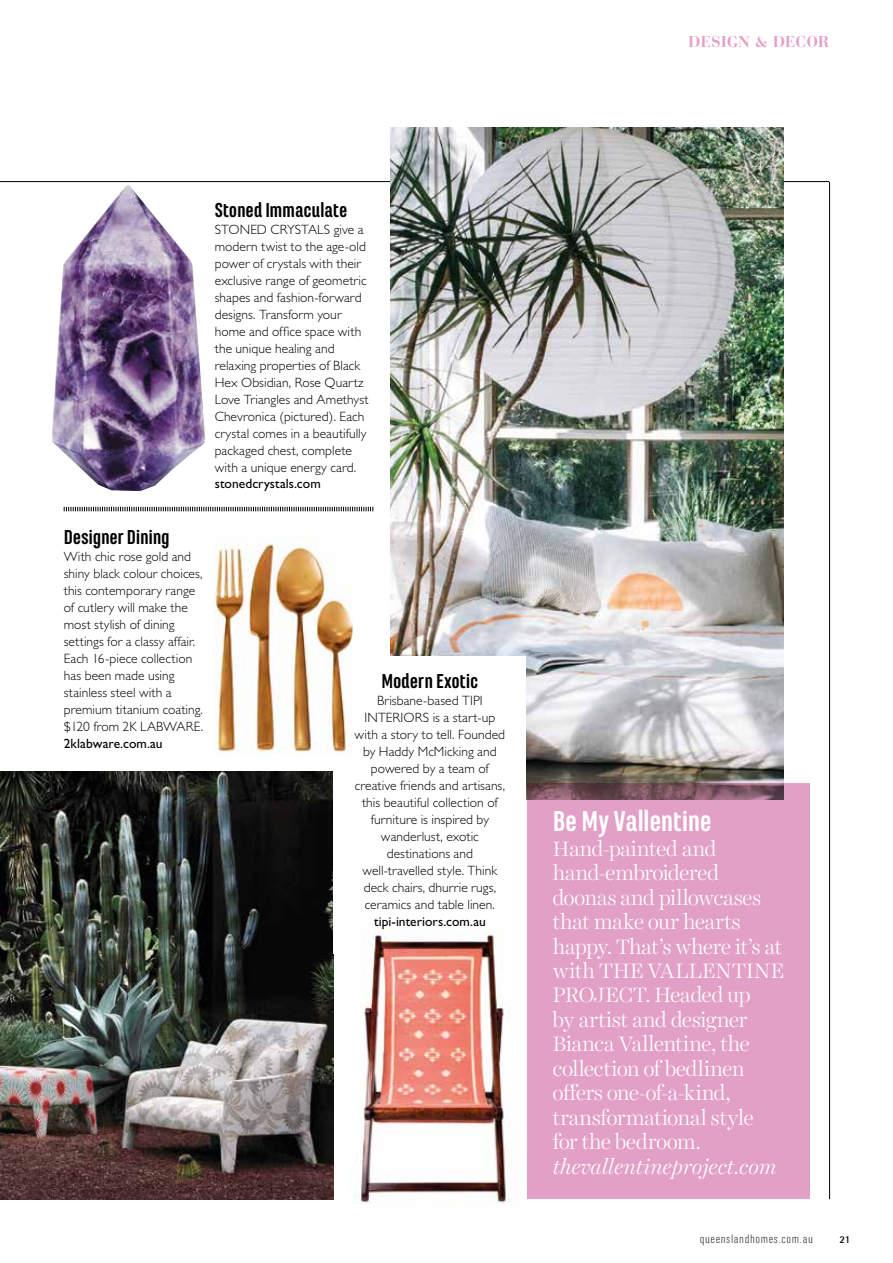
<style>
.page{position:relative;width:893px;height:1263px;background:#fff}
.page>*{position:absolute;margin:0;border:0;box-sizing:border-box;transform-origin:0 0}
.t1{font:700 30px "Marianina FY";letter-spacing:-.015em;color:#fff}
.t2{font:300 21px/24.5px "Harriet Display";letter-spacing:-.01em;color:#fff}
.t3{font:700 21px "Marianina FY";letter-spacing:-.01em;color:#000}
.t4{font:italic 300 21px "Harriet Display";letter-spacing:-.005em;color:#fff}
.t5{font:700 16.5px "Bauer Bodoni BT";letter-spacing:.03em;color:#e2a0c7}
.t6{font:300 13.5px/17px "Gill Sans";letter-spacing:.005em;color:#000}
.t7{font:13.5px "Gill Sans";letter-spacing:.005em;color:#000}
.t8{font:300 12px "Marianina FY";letter-spacing:.05em;color:#000}
.t9{font:700 10.5px "Rotis Semi Sans";color:#000}
</style>
<div class="page">
<hr style="left:0;top:181px;width:829px;height:1px;background:#000">
<hr style="left:829px;top:182px;width:1px;height:1017px;background:#000">
<img style="left:390px;top:128px;width:393px;height:671px">
<div style="left:527px;top:783px;width:283px;height:416px;background:#e2a0c7"></div>
<img style="left:0;top:771px;width:334px;height:428px">
<div style="left:334px;top:656px;width:192px;height:298px;background:#fff"></div>
<svg style="left:64px;top:507px;width:309px;height:4px"></svg>
<img style="left:355px;top:934px;width:156px;height:269px">
<img style="left:52px;top:185px;width:153px;height:306px">
<img style="left:215px;top:537px;width:138px;height:218px">
<p class="t5" style="left:688px;top:31px;width:142px">DESIGN &amp; DECOR</p>
<h2 class="t3" style="left:215px;top:199px;width:134px">Stoned Immaculate</h2>
<p class="t6" style="left:215px;top:221px;width:155px">STONED CRYSTALS give a modern twist to the age-old power of crystals with their exclusive range of geometric shapes and fashion-forward designs. Transform your home and office space with the unique healing and relaxing properties of Black<br>Hex Obsidian, Rose Quartz<br>Love Triangles and Amethyst<br>Chevronica (pictured). Each crystal comes in a beautifully packaged chest, complete with a unique energy card.</p>
<p class="t7" style="left:215px;top:476px;width:107px">stonedcrystals.com</p>
<h2 class="t3" style="left:64px;top:526px;width:107px">Designer Dining</h2>
<p class="t6" style="left:64px;top:548px;width:141px">With chic rose gold and shiny black colour choices, this contemporary range of cutlery will make the most stylish of dining settings for a classy affair.<br>Each 16-piece collection has been made using stainless steel with a premium titanium coating. $120 from 2K LABWARE.</p>
<p class="t7" style="left:64px;top:735px;width:100px">2klabware.com.au</p>
<h2 class="t3" style="left:382px;top:670px;width:98px">Modern Exotic</h2>
<p class="t6" style="left:355px;top:692px;width:152px;text-align:center">Brisbane-based TIPI<br>INTERIORS is a start-up with a story to tell. Founded by Haddy McMicking and powered by a team of creative friends and artisans, this beautiful collection of furniture is inspired by wanderlust, exotic destinations and well-travelled style. Think deck chairs, dhurrie rugs, ceramics and table linen.</p>
<p class="t7" style="left:374px;top:913px;width:113px">tipi-interiors.com.au</p>
<h1 class="t1" style="left:553px;top:805px;width:161px">Be My Vallentine</h1>
<p class="t2" style="left:553px;top:836px;width:233px">Hand-painted and hand-embroidered doonas and pillowcases that make our hearts happy. That’s where it’s at with THE VALLENTINE<br>PROJECT. Headed up<br>by artist and designer<br>Bianca Vallentine, the collection of bedlinen offers one-of-a-kind, transformational style for the bedroom.</p>
<h2 class="t4" style="left:553px;top:1152px;width:225px">thevallentineproject.com</h2>
<p class="t8" style="left:700px;top:1232px;width:115px">queenslandhomes.com.au</p>
<p class="t9" style="left:839px;top:1233px;width:13px">21</p>
</div>
